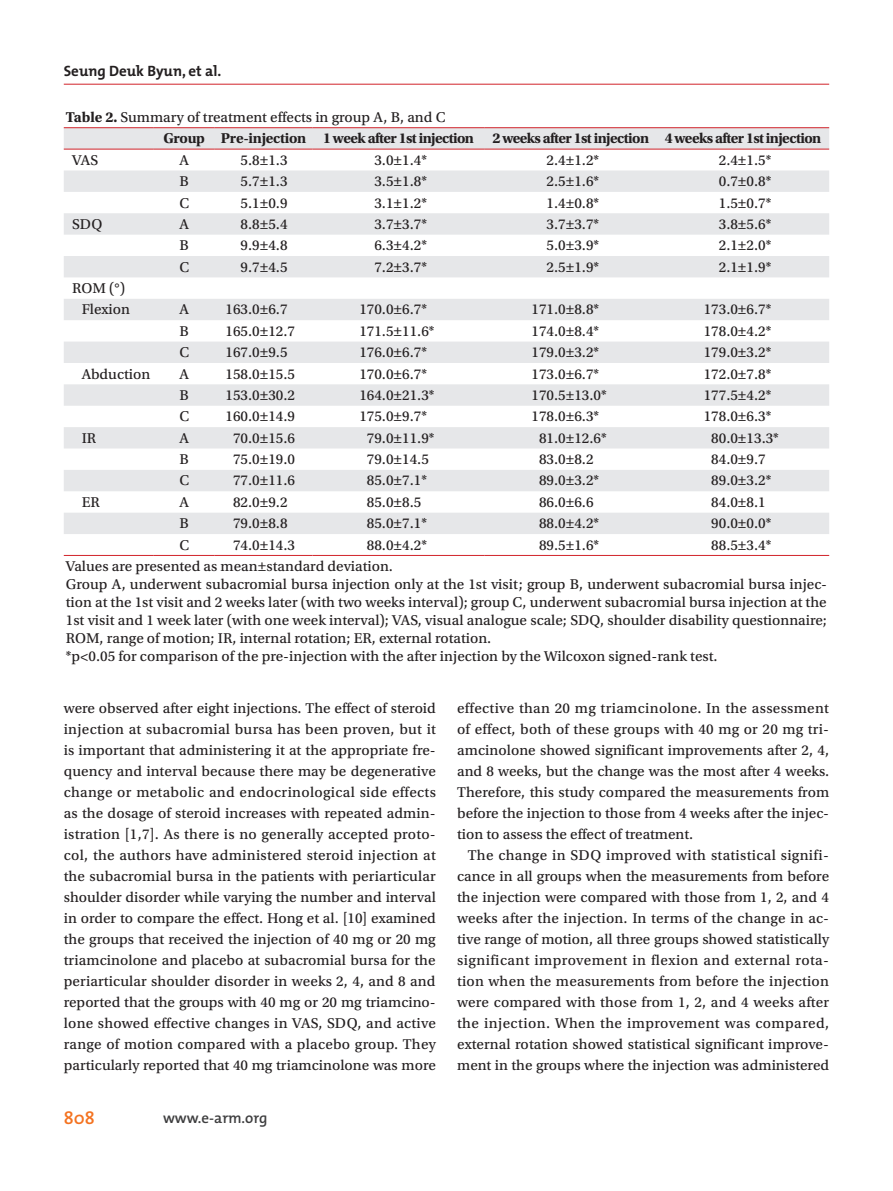
<style>
.page{position:relative;width:893px;height:1191px;background:#fff}
.page>*{position:absolute;margin:0;border:0;box-sizing:border-box;transform-origin:0 0}
.t1{font:600 18px "The Mix";color:#f47321}
.t2{font:15px/21px "Utopia Std Capt";color:#231f20;text-align:justify}
.t3{font:700 15px "Utopia Std";letter-spacing:-.04em;color:#231f20}
.t4{font:700 15px "The Mix";color:#231f20}
.t5{font:600 15px "The Mix";color:#3e3e3f}
.s1{font-family:"Utopia Std";font-weight:700}
</style>
<div class="page">
<hr style="left:64px;top:84px;width:765px;height:1px;background:#d1232a">
<svg style="left:64px;top:128px;width:765px;height:406px;fill:#e6e7e9"></svg>
<hr style="left:64px;top:127px;width:90px;height:1px;background:#d1232a">
<hr style="left:154px;top:127px;width:61px;height:1px;background:#d1232a">
<hr style="left:215px;top:127px;width:98px;height:1px;background:#d1232a">
<hr style="left:313px;top:127px;width:172px;height:1px;background:#d1232a">
<hr style="left:485px;top:127px;width:172px;height:1px;background:#d1232a">
<hr style="left:657px;top:127px;width:172px;height:1px;background:#d1232a">
<hr style="left:64px;top:149px;width:90px;height:1px;background:#d1232a">
<hr style="left:154px;top:149px;width:61px;height:1px;background:#d1232a">
<hr style="left:215px;top:149px;width:98px;height:1px;background:#d1232a">
<hr style="left:313px;top:149px;width:172px;height:1px;background:#d1232a">
<hr style="left:485px;top:149px;width:172px;height:1px;background:#d1232a">
<hr style="left:657px;top:149px;width:172px;height:1px;background:#d1232a">
<hr style="left:64px;top:555px;width:90px;height:1px;background:#d1232a">
<hr style="left:154px;top:555px;width:61px;height:1px;background:#d1232a">
<hr style="left:215px;top:555px;width:98px;height:1px;background:#d1232a">
<hr style="left:313px;top:555px;width:172px;height:1px;background:#d1232a">
<hr style="left:485px;top:555px;width:172px;height:1px;background:#d1232a">
<hr style="left:657px;top:555px;width:172px;height:1px;background:#d1232a">
<p class="t4" style="left:64px;top:59px;width:159px">Seung Deuk Byun, et al.</p>
<p class="t2" style="left:66px;top:107px;width:381px"><span class="s1">Table 2.</span> Summary of treatment effects in group A, B, and C</p>
<p class="t3" style="left:164px;top:130px;width:659px">Group Pre-injection 1 week after 1st injection 2 weeks after 1st injection 4 weeks after 1st injection</p>
<p class="t2" style="left:72px;top:150px;width:27px">VAS</p>
<p class="t2" style="left:180px;top:150px;width:11px">A</p>
<p class="t2" style="left:241px;top:150px;width:48px">5.8±1.3</p>
<p class="t2" style="left:374px;top:150px;width:54px">3.0±1.4*</p>
<p class="t2" style="left:547px;top:150px;width:54px">2.4±1.2*</p>
<p class="t2" style="left:719px;top:150px;width:54px">2.4±1.5*</p>
<p class="t2" style="left:180px;top:171px;width:11px">B</p>
<p class="t2" style="left:241px;top:171px;width:48px">5.7±1.3</p>
<p class="t2" style="left:374px;top:171px;width:54px">3.5±1.8*</p>
<p class="t2" style="left:547px;top:171px;width:54px">2.5±1.6*</p>
<p class="t2" style="left:719px;top:171px;width:54px">0.7±0.8*</p>
<p class="t2" style="left:179px;top:192px;width:11px">C</p>
<p class="t2" style="left:241px;top:192px;width:48px">5.1±0.9</p>
<p class="t2" style="left:374px;top:192px;width:54px">3.1±1.2*</p>
<p class="t2" style="left:547px;top:192px;width:54px">1.4±0.8*</p>
<p class="t2" style="left:719px;top:192px;width:54px">1.5±0.7*</p>
<p class="t2" style="left:72px;top:214px;width:32px">SDQ</p>
<p class="t2" style="left:180px;top:214px;width:11px">A</p>
<p class="t2" style="left:241px;top:214px;width:48px">8.8±5.4</p>
<p class="t2" style="left:374px;top:214px;width:54px">3.7±3.7*</p>
<p class="t2" style="left:547px;top:214px;width:54px">3.7±3.7*</p>
<p class="t2" style="left:719px;top:214px;width:54px">3.8±5.6*</p>
<p class="t2" style="left:180px;top:235px;width:11px">B</p>
<p class="t2" style="left:241px;top:235px;width:48px">9.9±4.8</p>
<p class="t2" style="left:374px;top:235px;width:54px">6.3±4.2*</p>
<p class="t2" style="left:547px;top:235px;width:54px">5.0±3.9*</p>
<p class="t2" style="left:719px;top:235px;width:54px">2.1±2.0*</p>
<p class="t2" style="left:179px;top:257px;width:11px">C</p>
<p class="t2" style="left:241px;top:257px;width:48px">9.7±4.5</p>
<p class="t2" style="left:374px;top:257px;width:54px">7.2±3.7*</p>
<p class="t2" style="left:547px;top:257px;width:54px">2.5±1.9*</p>
<p class="t2" style="left:719px;top:257px;width:54px">2.1±1.9*</p>
<p class="t2" style="left:82px;top:278px;width:50px;text-indent:-9px">ROM (°)<br>Flexion</p>
<p class="t2" style="left:180px;top:299px;width:11px">A</p>
<p class="t2" style="left:226px;top:299px;width:63px">163.0±6.7</p>
<p class="t2" style="left:359px;top:299px;width:69px">170.0±6.7*</p>
<p class="t2" style="left:532px;top:299px;width:69px">171.0±8.8*</p>
<p class="t2" style="left:704px;top:299px;width:69px">173.0±6.7*</p>
<p class="t2" style="left:180px;top:321px;width:11px">B</p>
<p class="t2" style="left:226px;top:321px;width:71px">165.0±12.7</p>
<p class="t2" style="left:359px;top:321px;width:77px">171.5±11.6*</p>
<p class="t2" style="left:532px;top:321px;width:69px">174.0±8.4*</p>
<p class="t2" style="left:704px;top:321px;width:69px">178.0±4.2*</p>
<p class="t2" style="left:179px;top:342px;width:11px">C</p>
<p class="t2" style="left:226px;top:342px;width:63px">167.0±9.5</p>
<p class="t2" style="left:359px;top:342px;width:69px">176.0±6.7*</p>
<p class="t2" style="left:532px;top:342px;width:69px">179.0±3.2*</p>
<p class="t2" style="left:704px;top:342px;width:69px">179.0±3.2*</p>
<p class="t2" style="left:82px;top:363px;width:70px">Abduction</p>
<p class="t2" style="left:180px;top:363px;width:11px">A</p>
<p class="t2" style="left:226px;top:363px;width:71px">158.0±15.5</p>
<p class="t2" style="left:359px;top:363px;width:69px">170.0±6.7*</p>
<p class="t2" style="left:532px;top:363px;width:69px">173.0±6.7*</p>
<p class="t2" style="left:704px;top:363px;width:69px">172.0±7.8*</p>
<p class="t2" style="left:180px;top:385px;width:11px">B</p>
<p class="t2" style="left:226px;top:385px;width:71px">153.0±30.2</p>
<p class="t2" style="left:359px;top:385px;width:77px">164.0±21.3*</p>
<p class="t2" style="left:532px;top:385px;width:77px">170.5±13.0*</p>
<p class="t2" style="left:704px;top:385px;width:69px">177.5±4.2*</p>
<p class="t2" style="left:179px;top:406px;width:11px">C</p>
<p class="t2" style="left:226px;top:406px;width:71px">160.0±14.9</p>
<p class="t2" style="left:359px;top:406px;width:69px">175.0±9.7*</p>
<p class="t2" style="left:532px;top:406px;width:69px">178.0±6.3*</p>
<p class="t2" style="left:704px;top:406px;width:69px">178.0±6.3*</p>
<p class="t2" style="left:82px;top:428px;width:16px">IR</p>
<p class="t2" style="left:180px;top:428px;width:11px">A</p>
<p class="t2" style="left:233px;top:428px;width:63px">70.0±15.6</p>
<p class="t2" style="left:367px;top:428px;width:69px">79.0±11.9*</p>
<p class="t2" style="left:539px;top:428px;width:69px">81.0±12.6*</p>
<p class="t2" style="left:711px;top:428px;width:69px">80.0±13.3*</p>
<p class="t2" style="left:180px;top:449px;width:11px">B</p>
<p class="t2" style="left:233px;top:449px;width:63px">75.0±19.0</p>
<p class="t2" style="left:367px;top:449px;width:63px">79.0±14.5</p>
<p class="t2" style="left:539px;top:449px;width:56px">83.0±8.2</p>
<p class="t2" style="left:711px;top:449px;width:56px">84.0±9.7</p>
<p class="t2" style="left:179px;top:470px;width:11px">C</p>
<p class="t2" style="left:233px;top:470px;width:63px">77.0±11.6</p>
<p class="t2" style="left:367px;top:470px;width:62px">85.0±7.1*</p>
<p class="t2" style="left:539px;top:470px;width:62px">89.0±3.2*</p>
<p class="t2" style="left:711px;top:470px;width:62px">89.0±3.2*</p>
<p class="t2" style="left:82px;top:492px;width:20px">ER</p>
<p class="t2" style="left:180px;top:492px;width:11px">A</p>
<p class="t2" style="left:233px;top:492px;width:56px">82.0±9.2</p>
<p class="t2" style="left:367px;top:492px;width:56px">85.0±8.5</p>
<p class="t2" style="left:539px;top:492px;width:56px">86.0±6.6</p>
<p class="t2" style="left:711px;top:492px;width:56px">84.0±8.1</p>
<p class="t2" style="left:180px;top:513px;width:11px">B</p>
<p class="t2" style="left:233px;top:513px;width:56px">79.0±8.8</p>
<p class="t2" style="left:367px;top:513px;width:62px">85.0±7.1*</p>
<p class="t2" style="left:539px;top:513px;width:62px">88.0±4.2*</p>
<p class="t2" style="left:711px;top:513px;width:62px">90.0±0.0*</p>
<p class="t2" style="left:179px;top:534px;width:11px">C</p>
<p class="t2" style="left:233px;top:534px;width:63px">74.0±14.3</p>
<p class="t2" style="left:367px;top:534px;width:62px">88.0±4.2*</p>
<p class="t2" style="left:539px;top:534px;width:62px">89.5±1.6*</p>
<p class="t2" style="left:711px;top:534px;width:62px">88.5±3.4*</p>
<p class="t2" style="left:66px;top:557px;width:763px;line-height:18px;text-align:left">Values are presented as mean±standard deviation.<br>Group A, underwent subacromial bursa injection only at the 1st visit; group B, underwent subacromial bursa injec&shy;tion at the 1st visit and 2 weeks later (with two weeks interval); group C, underwent subacromial bursa injection at the 1st visit and 1 week later (with one week interval); VAS, visual analogue scale; SDQ, shoulder disability questionnaire; ROM, range of motion; IR, internal rotation; ER, external rotation.<br>*p&lt;0.05 for comparison of the pre-injection with the after injection by the Wilcoxon signed-rank test.</p>
<p class="t2" style="left:64px;top:698px;width:374px">were observed after eight injections. The effect of steroid injection at subacromial bursa has been proven, but it is important that administering it at the appropriate fre&shy;quency and interval because there may be degenerative change or metabolic and endocrinological side effects as the dosage of steroid increases with repeated admin&shy;istration [1,7]. As there is no generally accepted proto&shy;col, the authors have administered steroid injection at the subacromial bursa in the patients with periarticular shoulder disorder while varying the number and interval in order to compare the effect. Hong et al. [10] examined the groups that received the injection of 40 mg or 20 mg triamcinolone and placebo at subacromial bursa for the periarticular shoulder disorder in weeks 2, 4, and 8 and reported that the groups with 40 mg or 20 mg triamcino&shy;lone showed effective changes in VAS, SDQ, and active range of motion compared with a placebo group. They particularly reported that 40 mg triamcinolone was more</p>
<p class="t2" style="left:457px;top:698px;width:374px">effective than 20 mg triamcinolone. In the assessment of effect, both of these groups with 40 mg or 20 mg tri&shy;amcinolone showed significant improvements after 2, 4, and 8 weeks, but the change was the most after 4 weeks.<br>Therefore, this study compared the measurements from before the injection to those from 4 weeks after the injec&shy;tion to assess the effect of treatment.</p>
<p class="t2" style="left:457px;top:845px;width:374px;text-indent:11px">The change in SDQ improved with statistical signifi&shy;cance in all groups when the measurements from before the injection were compared with those from 1, 2, and 4 weeks after the injection. In terms of the change in ac&shy;tive range of motion, all three groups showed statistically significant improvement in flexion and external rota&shy;tion when the measurements from before the injection were compared with those from 1, 2, and 4 weeks after the injection. When the improvement was compared, external rotation showed statistical significant improve&shy;ment in the groups where the injection was administered</p>
<p class="t1" style="left:64px;top:1102px;width:32px">808</p>
<p class="t5" style="left:163px;top:1105px;width:106px">www.e-arm.org</p>
</div>
